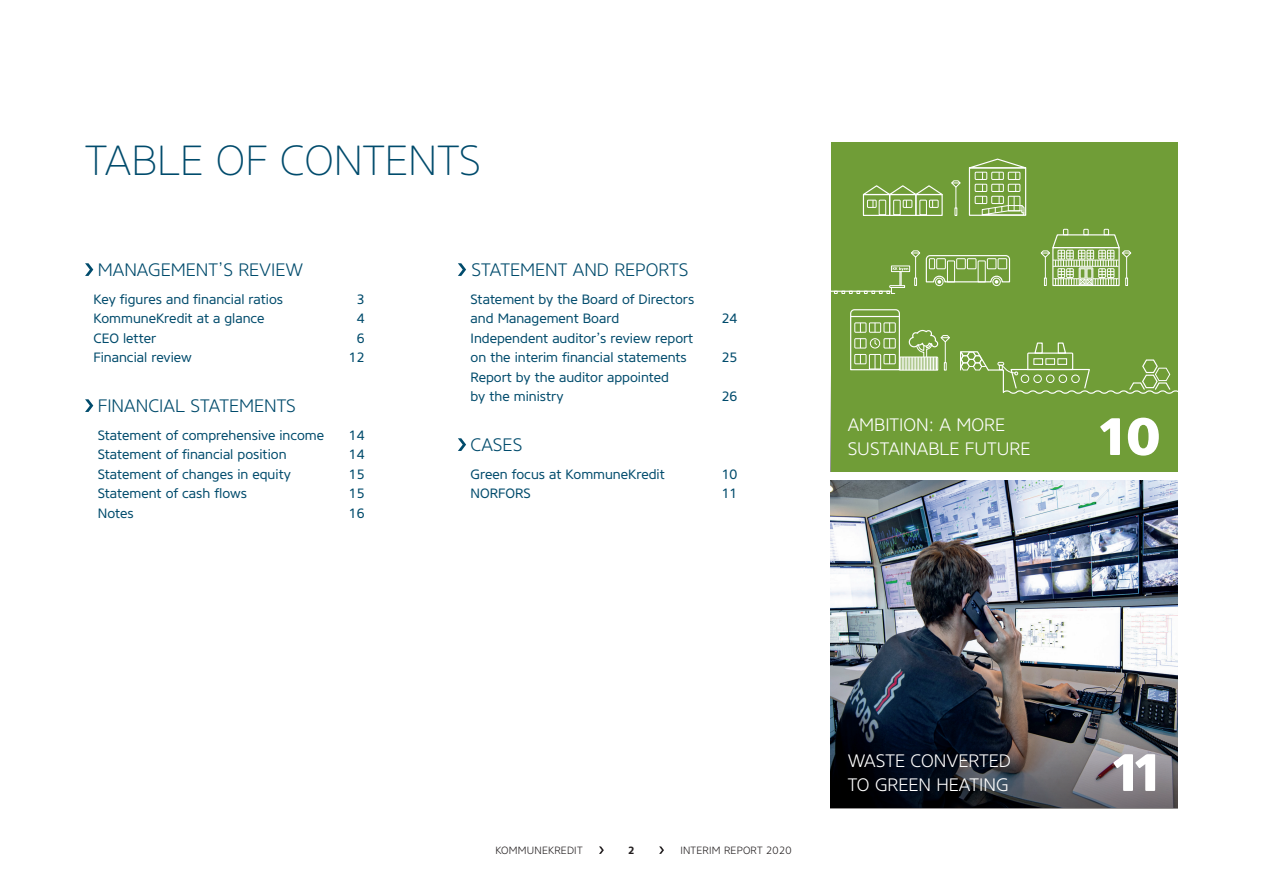
<style>
.page{position:relative;width:1263px;height:893px;background:#fff}
.page>*{position:absolute;margin:0;border:0;box-sizing:border-box;transform-origin:0 0}
.t1{font:800 52.5px "Core Sans NR75";color:#fff}
.t2{font:42px "Core Sans NR25 Extra Lt";color:#004b6c}
.t3{font:300 18px "Core Sans NR35";color:#004b6c}
.t4{font:300 18px/24px "Core Sans NR35";color:#fff}
.t5{font:13.5px/19.5px "Core Sans NR45";color:#004b6c}
.t6{font:300 10.5px "Core Sans NR35";letter-spacing:.02em;color:#231f20}
.t7{font:700 10.5px "Core Sans NR65";color:#231f20}
</style>
<div class="page">
<img style="left:831px;top:480px;width:347px;height:228px">
<svg style="left:831px;top:708px;width:347px;height:100px;background:#353840"></svg>
<div style="left:831px;top:142px;width:347px;height:330px;background:#709d37"></div>
<svg style="left:960px;top:342px;width:218px;height:52px"></svg>
<svg style="left:1040px;top:229px;width:91px;height:57px"></svg>
<hr style="left:831px;top:291px;width:59px;height:1px;background:#fff">
<svg style="left:862px;top:159px;width:165px;height:57px"></svg>
<svg style="left:834px;top:250px;width:177px;height:44px"></svg>
<svg style="left:850px;top:309px;width:100px;height:62px"></svg>
<svg style="left:85px;top:263px;width:8px;height:13px"></svg>
<svg style="left:85px;top:399px;width:8px;height:13px"></svg>
<svg style="left:458px;top:263px;width:8px;height:13px"></svg>
<svg style="left:458px;top:438px;width:8px;height:13px"></svg>
<svg style="left:659px;top:846px;width:5px;height:8px"></svg>
<svg style="left:599px;top:846px;width:5px;height:8px"></svg>
<h2 class="t2" style="left:85px;top:133px;width:398px">TABLE OF CONTENTS</h2>
<h3 class="t3" style="left:98px;top:258px;width:207px">MANAGEMENT’S REVIEW</h3>
<p class="t5" style="left:94px;top:290px;width:191px">Key figures and financial ratios</p>
<p class="t5" style="left:357px;top:290px;width:9px">3</p>
<p class="t5" style="left:94px;top:309px;width:173px">KommuneKredit at a glance</p>
<p class="t5" style="left:357px;top:309px;width:9px">4</p>
<p class="t5" style="left:94px;top:329px;width:64px">CEO letter</p>
<p class="t5" style="left:357px;top:329px;width:9px">6</p>
<p class="t5" style="left:94px;top:348px;width:100px">Financial review</p>
<p class="t5" style="left:349px;top:348px;width:17px">12</p>
<h3 class="t3" style="left:98px;top:394px;width:199px">FINANCIAL STATEMENTS</h3>
<p class="t5" style="left:98px;top:426px;width:228px">Statement of comprehensive income</p>
<p class="t5" style="left:349px;top:426px;width:17px">14</p>
<p class="t5" style="left:98px;top:445px;width:190px">Statement of financial position</p>
<p class="t5" style="left:349px;top:445px;width:17px">14</p>
<p class="t5" style="left:98px;top:465px;width:195px">Statement of changes in equity</p>
<p class="t5" style="left:349px;top:465px;width:17px">15</p>
<p class="t5" style="left:98px;top:484px;width:151px">Statement of cash flows</p>
<p class="t5" style="left:349px;top:484px;width:17px">15</p>
<p class="t5" style="left:98px;top:504px;width:38px">Notes</p>
<p class="t5" style="left:349px;top:504px;width:17px">16</p>
<h3 class="t3" style="left:471px;top:258px;width:218px">STATEMENT AND REPORTS</h3>
<p class="t5" style="left:471px;top:290px;width:225px">Statement by the Board of Directors and Management Board</p>
<p class="t5" style="left:471px;top:329px;width:224px">Independent auditor’s review report on the interim financial statements</p>
<p class="t5" style="left:471px;top:367px;width:200px">Report by the auditor appointed by the ministry</p>
<p class="t5" style="left:722px;top:309px;width:17px">24</p>
<p class="t5" style="left:722px;top:348px;width:17px">25</p>
<p class="t5" style="left:722px;top:387px;width:17px">26</p>
<h3 class="t3" style="left:471px;top:433px;width:53px">CASES</h3>
<p class="t5" style="left:471px;top:465px;width:196px">Green focus at KommuneKredit</p>
<p class="t5" style="left:722px;top:465px;width:17px">10</p>
<p class="t5" style="left:471px;top:484px;width:62px">NORFORS</p>
<p class="t5" style="left:722px;top:484px;width:17px">11</p>
<h3 class="t4" style="left:848px;top:413px;width:184px">AMBITION: A MORE<br>SUSTAINABLE FUTURE</h3>
<h1 class="t1" style="left:1100px;top:403px;width:63px">10</h1>
<p class="t6" style="left:495px;top:843px;width:89px">KOMMUNEKREDIT</p>
<p class="t7" style="left:628px;top:843px;width:8px">2</p>
<p class="t6" style="left:680px;top:843px;width:113px">INTERIM REPORT 2020</p>
<h3 class="t4" style="left:848px;top:749px;width:165px">WASTE CONVERTED<br>TO GREEN HEATING</h3>
<h1 class="t1" style="left:1113px;top:738px;width:50px">11</h1>
</div>
